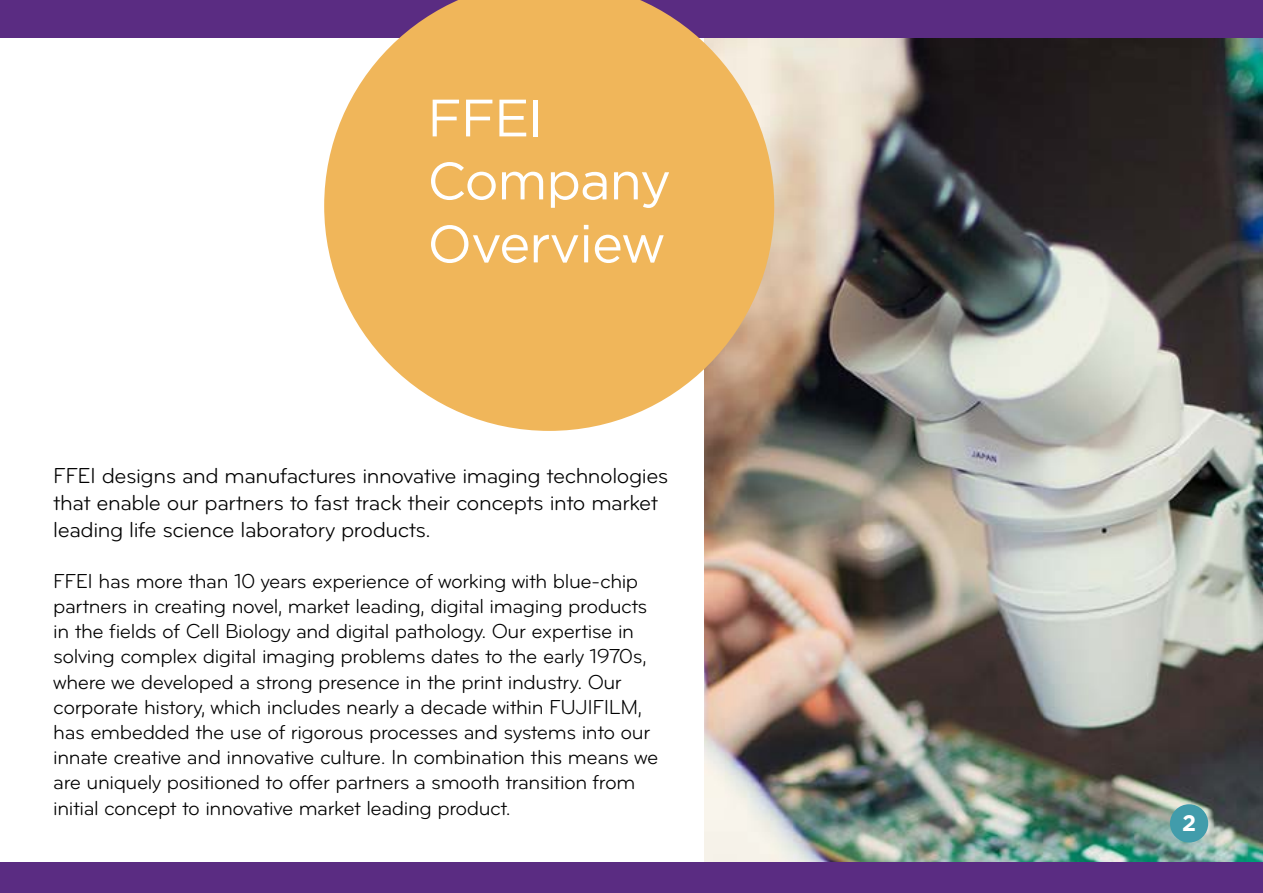
<style>
.page{position:relative;width:1263px;height:893px;background:#fff}
.page>*{position:absolute;margin:0;border:0;box-sizing:border-box;transform-origin:0 0}
.t1{font:52.5px/63px "Gotham";letter-spacing:-.02em;color:#fff}
.t2{font:22.5px/27px "Bryant";letter-spacing:-.02em;color:#000}
.t3{font:700 22.5px "Gotham";color:#fff}
.t4{font:21px/25.2px "Bryant";letter-spacing:-.02em;color:#000}
</style>
<div class="page">
<img style="left:704px;top:28px;width:559px;height:834px">
<div style="left:0;top:0;width:1262px;height:38px;background:#5a2c82"></div>
<div style="left:0;top:862px;width:1263px;height:31px;background:#5a2c82"></div>
<div style="left:1170px;top:804px;width:38px;height:38px;background:#419cab;border-radius:50%"></div>
<svg style="left:324px;top:0;width:450px;height:431px;background:#e9b76f"></svg>
<h1 class="t1" style="left:427px;top:86px;width:245px">FFEI<br>Company<br>Overview</h1>
<p class="t2" style="left:53px;top:462px;width:616px">FFEI designs and manufactures innovative imaging technologies that enable our partners to fast track their concepts into market leading life science laboratory products.</p>
<p class="t4" style="left:53px;top:568px;width:607px">FFEI has more than 10 years experience of working with blue-chip partners in creating novel, market leading, digital imaging products in the fields of Cell Biology and digital pathology. Our expertise in solving complex digital imaging problems dates to the early 1970s, where we developed a strong presence in the print industry. Our corporate history, which includes nearly a decade within FUJIFILM, has embedded the use of rigorous processes and systems into our innate creative and innovative culture. In combination this means we are uniquely positioned to offer partners a smooth transition from initial concept to innovative market leading product.</p>
<p class="t3" style="left:1182px;top:809px;width:16px">2</p>
</div>
